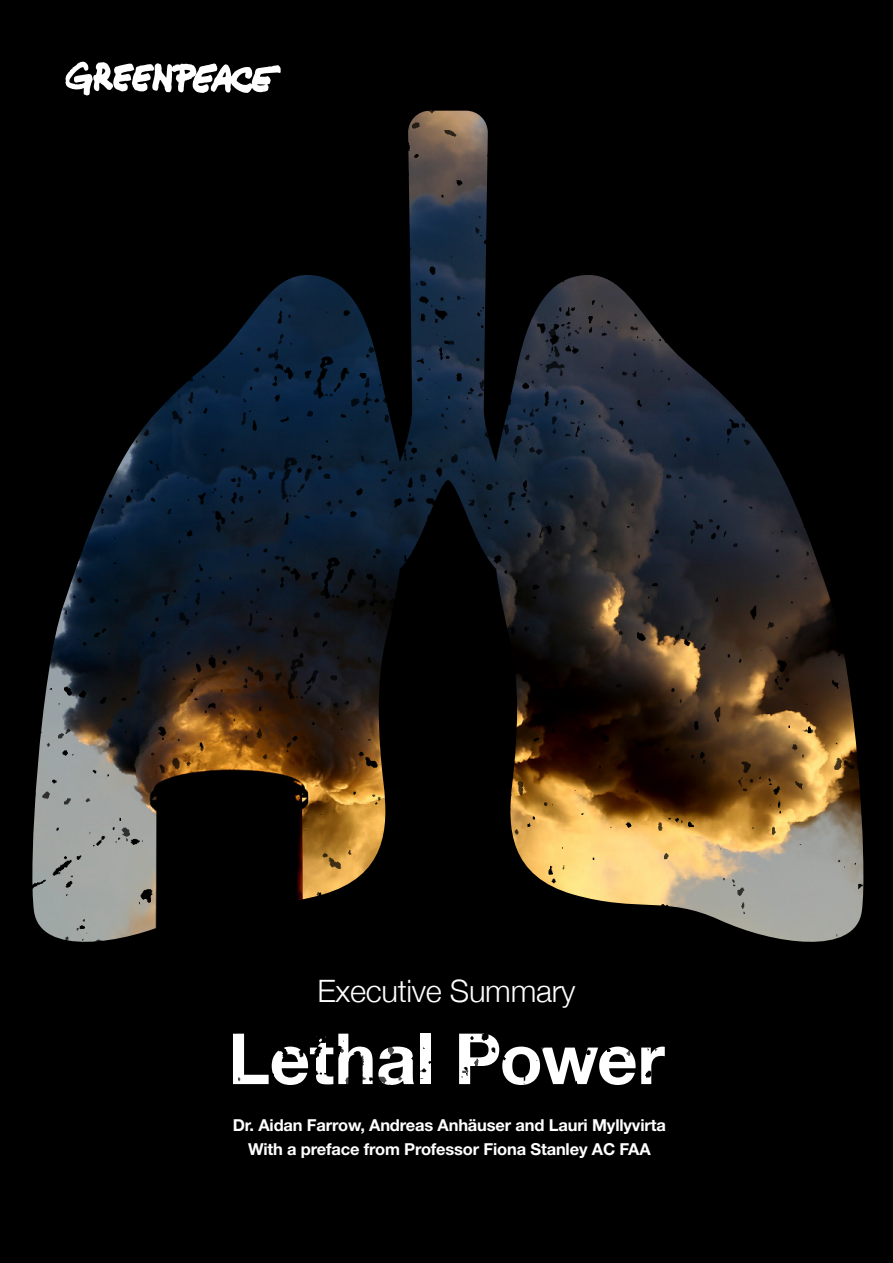
<style>
.page{position:relative;width:893px;height:1263px;background:#fff}
.page>*{position:absolute;margin:0;border:0;box-sizing:border-box;transform-origin:0 0}
.t1{font:700 70.65px "Helvetica Neue";letter-spacing:-.005em;color:#fff}
.t2{font:300 30.9px "Helvetica Neue";letter-spacing:-.01em;color:#fff}
.t3{font:700 16.5px/24px "Helvetica Neue LT Std";letter-spacing:-.01em;color:#fff;text-align:center}
</style>
<div class="page">
<div style="left:0;top:1196px;width:893px;height:67px;background:#000"></div>
<img style="left:0;top:0;width:893px;height:1196px">
<svg style="left:65px;top:62px;width:216px;height:34px"></svg>
<h2 class="t2" style="left:317px;top:965px;width:259px">Executive Summary</h2>
<h1 class="t1" style="left:228px;top:1003px;width:438px">Lethal Power</h1>
<p class="t3" style="left:233px;top:1112px;width:434px">Dr. Aidan Farrow, Andreas Anhäuser and Lauri Myllyvirta<br>With a preface from Professor Fiona Stanley AC FAA</p>
</div>
